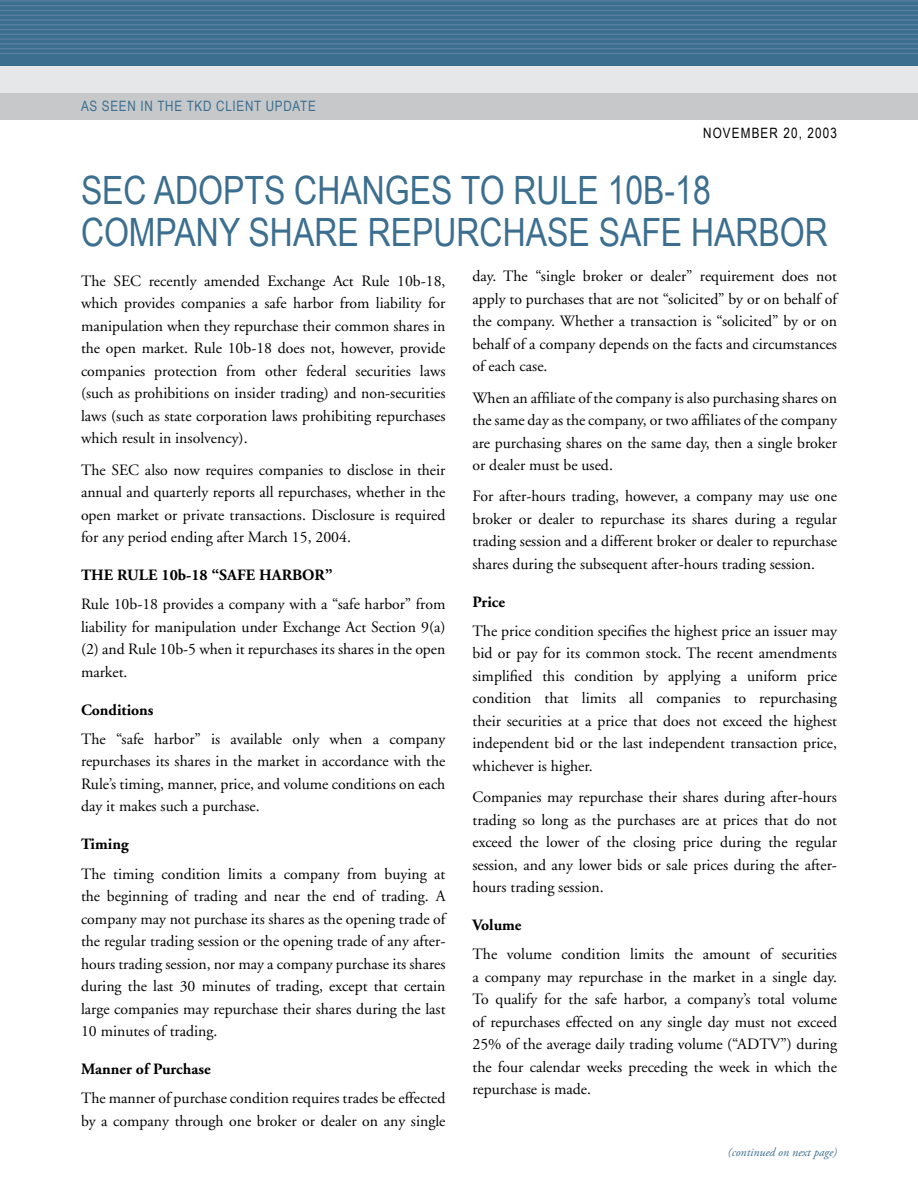
<style>
.page{position:relative;width:918px;height:1188px;background:#fff}
.page>*{position:absolute;margin:0;border:0;box-sizing:border-box;transform-origin:0 0}
.t1{font:39px/42px "Arial Narrow";color:#3b6e8f}
.t2{font:15.75px/22.5px "Adobe Garamond";color:#000;text-align:justify}
.t3{font:700 15.75px "Adobe Garamond";color:#000}
.t4{font:14.25px "Arial Narrow";letter-spacing:.05em;color:#3b6e8f}
.t5{font:14.25px "Arial Narrow";letter-spacing:.08em;color:#000}
.t6{font:italic 12px "Adobe Garamond Pro";color:#3b6e8f}
</style>
<div class="page">
<div style="left:0;top:0;width:918px;height:76px;background:#3b6e8f"></div>
<div style="left:0;top:66px;width:918px;height:27px;background:#e6e7e8"></div>
<div style="left:0;top:93px;width:918px;height:27px;background:#c6c8ca"></div>
<hr style="left:0;top:53px;width:918px;height:1px;background:#5b83a2">
<hr style="left:0;top:48px;width:918px;height:1px;background:#5b83a2">
<hr style="left:0;top:43px;width:918px;height:1px;background:#5b83a2">
<hr style="left:0;top:39px;width:918px;height:1px;background:#5b83a2">
<hr style="left:0;top:34px;width:918px;height:1px;background:#5b83a2">
<hr style="left:0;top:29px;width:918px;height:1px;background:#5b83a2">
<hr style="left:0;top:24px;width:918px;height:1px;background:#5b83a2">
<hr style="left:0;top:19px;width:918px;height:2px;background:#5b83a2">
<hr style="left:0;top:15px;width:918px;height:1px;background:#5b83a2">
<hr style="left:0;top:10px;width:918px;height:1px;background:#5b83a2">
<hr style="left:0;top:5px;width:918px;height:1px;background:#5b83a2">
<hr style="left:0;top:0;width:918px;height:2px;background:#5b83a2">
<p class="t4" style="left:81px;top:98px;width:31px">AS SEEN</p>
<p class="t4" style="left:141px;top:98px;width:177px">IN THE TKD CLIENT UPDATE</p>
<p class="t5" style="left:703px;top:125px;width:20px">NOVEMBER</p>
<p class="t5" style="left:784px;top:125px;width:55px">20, 2003</p>
<h1 class="t1" style="left:81px;top:169px;width:748px">SEC ADOPTS CHANGES TO RULE 10B-18<br>COMPANY SHARE REPURCHASE SAFE HARBOR</h1>
<p class="t2" style="left:472px;top:266px;width:366px">day. The “single broker or dealer” requirement does not apply to purchases that are not “solicited” by or on behalf of the company. Whether a transaction is “solicited” by or on behalf of a company depends on the facts and circumstances of each case.</p>
<p class="t2" style="left:472px;top:387px;width:366px">When an affiliate of the company is also purchasing shares on the same day as the company, or two affiliates of the company are purchasing shares on the same day, then a single broker or dealer must be used.</p>
<p class="t2" style="left:472px;top:485px;width:366px">For after-hours trading, however, a company may use one broker or dealer to repurchase its shares during a regular trading session and a different broker or dealer to repurchase shares during the subsequent after-hours trading session.</p>
<p class="t3" style="left:472px;top:593px;width:34px">Price</p>
<p class="t2" style="left:472px;top:620px;width:366px">The price condition specifies the highest price an issuer may bid or pay for its common stock. The recent amendments simplified this condition by applying a uniform price condition that limits all companies to repurchasing their securities at a price that does not exceed the highest independent bid or the last independent transaction price, whichever is higher.</p>
<p class="t2" style="left:472px;top:786px;width:366px">Companies may repurchase their shares during after-hours trading so long as the purchases are at prices that do not exceed the lower of the closing price during the regular session, and any lower bids or sale prices during the after&shy;hours trading session.</p>
<p class="t3" style="left:472px;top:916px;width:51px">Volume</p>
<p class="t2" style="left:472px;top:943px;width:366px">The volume condition limits the amount of securities a company may repurchase in the market in a single day.<br>To qualify for the safe harbor, a company’s total volume of repurchases effected on any single day must not exceed 25% of the average daily trading volume (“ADTV”) during the four calendar weeks preceding the week in which the repurchase is made.</p>
<p class="t2" style="left:81px;top:270px;width:366px">The SEC recently amended Exchange Act Rule 10b-18, which provides companies a safe harbor from liability for manipulation when they repurchase their common shares in the open market. Rule 10b-18 does not, however, provide companies protection from other federal securities laws (such as prohibitions on insider trading) and non-securities laws (such as state corporation laws prohibiting repurchases which result in insolvency).</p>
<p class="t2" style="left:81px;top:459px;width:366px">The SEC also now requires companies to disclose in their annual and quarterly reports all repurchases, whether in the open market or private transactions. Disclosure is required for any period ending after March 15, 2004.</p>
<p class="t3" style="left:81px;top:566px;width:253px">THE RULE 10b-18 “SAFE HARBOR”</p>
<p class="t2" style="left:81px;top:593px;width:366px">Rule 10b-18 provides a company with a “safe harbor” from liability for manipulation under Exchange Act Section 9(a) (2) and Rule 10b-5 when it repurchases its shares in the open market.</p>
<p class="t3" style="left:81px;top:701px;width:74px">Conditions</p>
<p class="t2" style="left:81px;top:728px;width:366px">The “safe harbor” is available only when a company repurchases its shares in the market in accordance with the Rule’s timing, manner, price, and volume conditions on each day it makes such a purchase.</p>
<p class="t3" style="left:81px;top:836px;width:49px">Timing</p>
<p class="t2" style="left:81px;top:863px;width:366px">The timing condition limits a company from buying at the beginning of trading and near the end of trading. A company may not purchase its shares as the opening trade of the regular trading session or the opening trade of any after&shy;hours trading session, nor may a company purchase its shares during the last 30 minutes of trading, except that certain large companies may repurchase their shares during the last 10 minutes of trading.</p>
<p class="t3" style="left:81px;top:1060px;width:131px">Manner of Purchase</p>
<p class="t2" style="left:81px;top:1087px;width:366px">The manner of purchase condition requires trades be effected by a company through one broker or dealer on any single</p>
<p class="t6" style="left:728px;top:1145px;width:111px">(continued on next page)</p>
</div>
